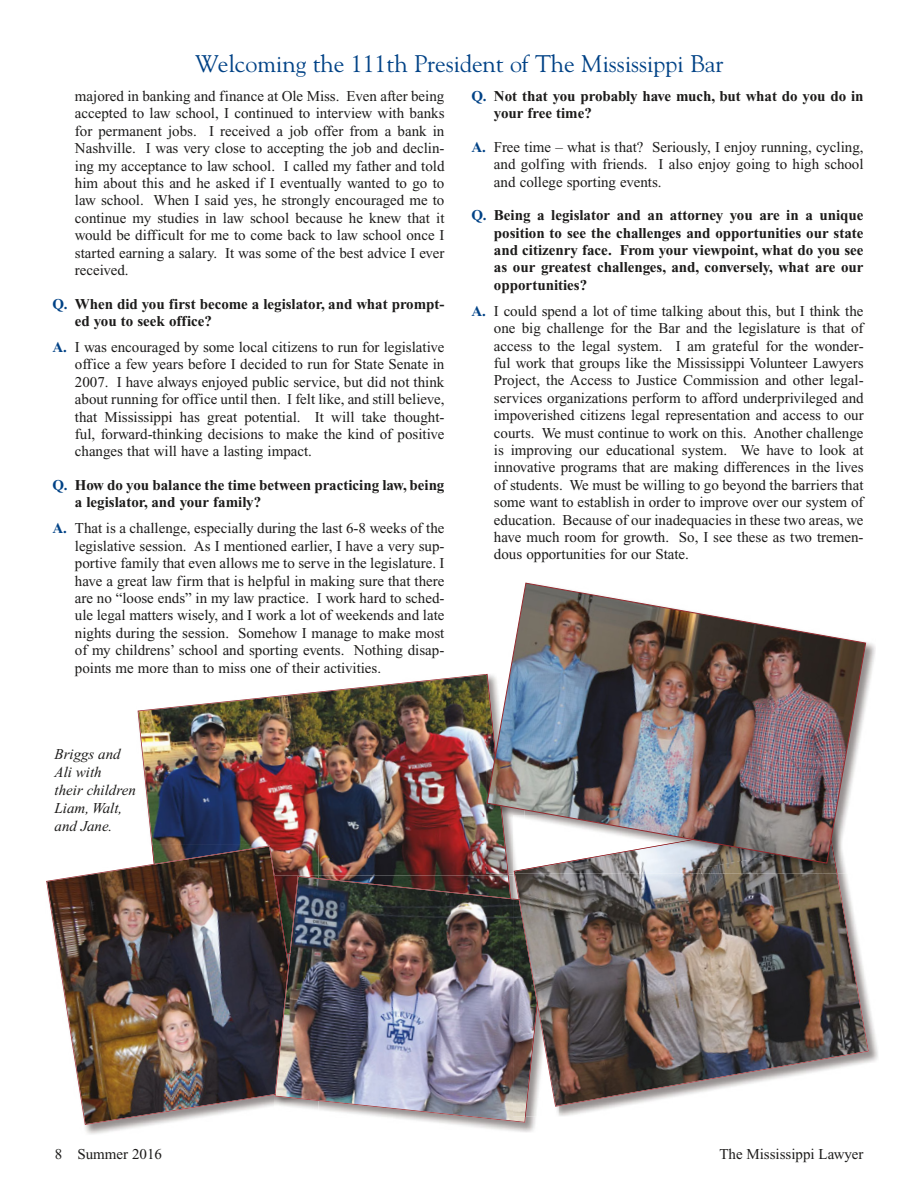
<style>
.page{position:relative;width:918px;height:1188px;background:#fff}
.page>*{position:absolute;margin:0;border:0;box-sizing:border-box;transform-origin:0 0}
.t1{font:24px "Goudy";letter-spacing:-.005em;color:#004286}
.t2{font:15px/17.4px "Times New Roman";color:#1c1b1a;text-align:justify}
.t3{font:700 15px/17.4px "Times New Roman";color:#1c1b1a}
.t4{font:italic 15px/18px "Times New Roman";color:#1c1b1a}
.s1{color:#004286}
.s2{font-weight:700;color:#004286}
</style>
<div class="page">
<img style="left:138px;top:674px;width:375px;height:201px">
<img style="left:85px;top:1125px;width:64px;height:9px">
<img style="left:138px;top:845px;width:14px;height:1px">
<img style="left:154px;top:845px;width:165px;height:30px">
<img style="left:46px;top:846px;width:262px;height:279px">
<img style="left:445px;top:1123px;width:90px;height:9px">
<img style="left:319px;top:875px;width:195px;height:1px">
<img style="left:274px;top:1095px;width:34px;height:30px">
<img style="left:274px;top:875px;width:15px;height:220px">
<img style="left:275px;top:876px;width:261px;height:247px">
<img style="left:558px;top:1002px;width:320px;height:114px">
<img style="left:513px;top:899px;width:24px;height:218px">
<img style="left:514px;top:874px;width:355px;height:233px">
<img style="left:486px;top:864px;width:22px;height:10px">
<img style="left:513px;top:864px;width:333px;height:10px">
<img style="left:514px;top:864px;width:323px;height:10px">
<img style="left:486px;top:582px;width:380px;height:282px">
<h1 class="t1" style="left:195px;top:52px;width:530px">Welcoming the 111th President of The Mississippi Bar</h1>
<p class="t2" style="left:75px;top:89px;width:371px">majored in banking and finance at Ole Miss. Even after being accepted to law school, I continued to interview with banks for permanent jobs. I received a job offer from a bank in Nashville. I was very close to accepting the job and declin&shy;ing my acceptance to law school. I called my father and told him about this and he asked if I eventually wanted to go to law school. When I said yes, he strongly encouraged me to continue my studies in law school because he knew that it would be difficult for me to come back to law school once I started earning a salary. It was some of the best advice I ever received.</p>
<p class="t3" style="left:75px;top:296px;width:371px;text-indent:-22px"><span class="s1">Q.</span> When did you first become a legislator, and what prompt&shy;ed you to seek office?</p>
<p class="t2" style="left:75px;top:340px;width:371px;text-indent:-22px"><span class="s2">A.</span> I was encouraged by some local citizens to run for legislative office a few years before I decided to run for State Senate in 2007. I have always enjoyed public service, but did not think about running for office until then. I felt like, and still believe, that Mississippi has great potential. It will take thought&shy;ful, forward-thinking decisions to make the kind of positive changes that will have a lasting impact.</p>
<p class="t3" style="left:75px;top:478px;width:371px;text-indent:-22px"><span class="s1">Q.</span> How do you balance the time between practicing law, being a legislator, and your family?</p>
<p class="t2" style="left:75px;top:521px;width:371px;text-indent:-22px"><span class="s2">A.</span> That is a challenge, especially during the last 6-8 weeks of the legislative session. As I mentioned earlier, I have a very sup&shy;portive family that even allows me to serve in the legislature. I have a great law firm that is helpful in making sure that there are no “loose ends” in my law practice. I work hard to sched&shy;ule legal matters wisely, and I work a lot of weekends and late nights during the session. Somehow I manage to make most of my childrens’ school and sporting events. Nothing disap&shy;points me more than to miss one of their activities.</p>
<p class="t3" style="left:494px;top:89px;width:371px;text-indent:-22px"><span class="s1">Q.</span> Not that you probably have much, but what do you do in your free time?</p>
<p class="t2" style="left:494px;top:140px;width:371px;text-indent:-22px"><span class="s2">A.</span> Free time – what is that? Seriously, I enjoy running, cycling, and golfing with friends. I also enjoy going to high school and college sporting events.</p>
<p class="t3" style="left:494px;top:208px;width:371px;text-align:justify;text-indent:-22px"><span class="s1">Q.</span> Being a legislator and an attorney you are in a unique position to see the challenges and opportunities our state and citizenry face. From your viewpoint, what do you see as our greatest challenges, and, conversely, what are our opportunities?</p>
<p class="t2" style="left:494px;top:304px;width:371px;text-indent:-22px"><span class="s2">A.</span> I could spend a lot of time talking about this, but I think the one big challenge for the Bar and the legislature is that of access to the legal system. I am grateful for the wonder&shy;ful work that groups like the Mississippi Volunteer Lawyers Project, the Access to Justice Commission and other legal&shy;services organizations perform to afford underprivileged and impoverished citizens legal representation and access to our courts. We must continue to work on this. Another challenge is improving our educational system. We have to look at innovative programs that are making differences in the lives of students. We must be willing to go beyond the barriers that some want to establish in order to improve over our system of education. Because of our inadequacies in these two areas, we have much room for growth. So, I see these as two tremen&shy;dous opportunities for our State.</p>
<p class="t4" style="left:55px;top:746px;width:83px">Briggs and<br>Ali with<br>their children<br>Liam, Walt, and Jane.</p>
<p class="t2" style="left:55px;top:1147px;width:109px">8 Summer 2016</p>
<p class="t2" style="left:719px;top:1147px;width:146px">The Mississippi Lawyer</p>
</div>
